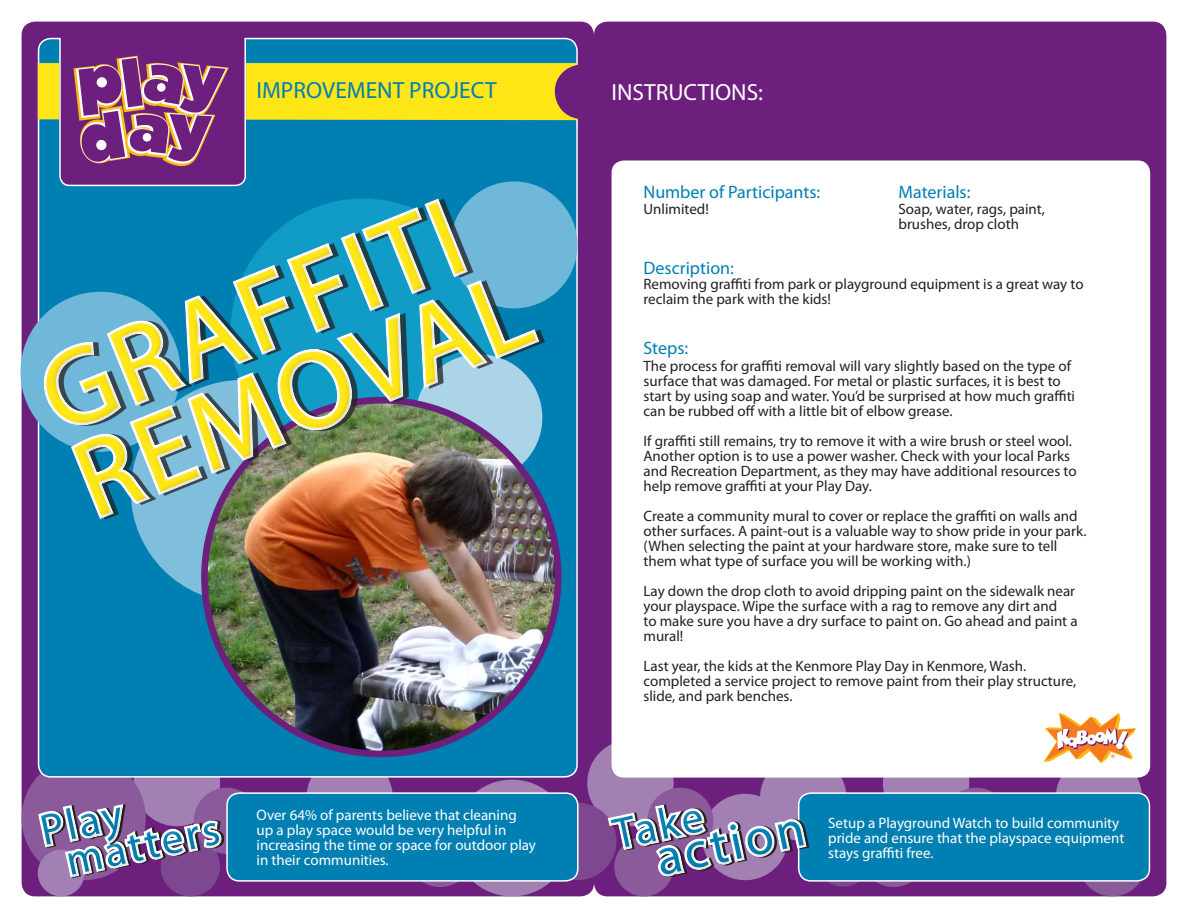
<style>
.page{position:relative;width:1188px;height:918px;background:#fff}
.page>*{position:absolute;margin:0;border:0;box-sizing:border-box;transform-origin:0 0}
.t1{font:109.5px/91.5px "Myriad Pro";color:#ffe616}
.t2{font:51.6px "Myriad Pro";color:#007fb2}
.t3{font:43.95px "Myriad Pro";color:#007fb2}
.t4{font:23.4px "Myriad Pro";color:#007fb2}
.t5{font:23.4px "Myriad Pro";color:#fff}
.t6{font:18px "Myriad Pro";color:#007fb2}
.t7{font:15px/15px "Myriad Pro";color:#231f20}
.t8{font:15px/15px "Myriad Pro";color:#fff}
</style>
<div class="page">
<div style="left:22px;top:22px;width:572px;height:874px;background:#6c1f7d;border-radius:14px"></div>
<div style="left:594px;top:22px;width:572px;height:874px;background:#6c1f7d;border-radius:14px"></div>
<div style="left:134px;top:740px;width:86px;height:86px;background:#a380b3;border-radius:50%"></div>
<div style="left:587px;top:740px;width:87px;height:86px;background:#a380b3;border-radius:50%"></div>
<div style="left:883px;top:740px;width:86px;height:86px;background:#a380b3;border-radius:50%"></div>
<div style="left:306px;top:755px;width:87px;height:86px;background:#a380b3;border-radius:50%"></div>
<div style="left:760px;top:755px;width:86px;height:86px;background:#a380b3;border-radius:50%"></div>
<div style="left:1056px;top:755px;width:86px;height:86px;background:#a380b3;border-radius:50%"></div>
<div style="left:454px;top:780px;width:116px;height:116px;background:#a380b3;border-radius:50%"></div>
<div style="left:539px;top:803px;width:77px;height:77px;background:#7e4890;border-radius:50%"></div>
<div style="left:814px;top:829px;width:58px;height:58px;background:#7e4890;border-radius:50%"></div>
<div style="left:406px;top:819px;width:68px;height:68px;background:#8a5a9a;border-radius:50%"></div>
<div style="left:860px;top:819px;width:68px;height:68px;background:#8a5a9a;border-radius:50%"></div>
<div style="left:1078px;top:829px;width:68px;height:67px;background:#8a5a9a;border-radius:50%"></div>
<div style="left:22px;top:756px;width:124px;height:124px;background:#8a5a9a;border-radius:50%"></div>
<div style="left:614px;top:837px;width:60px;height:59px;background:#8a5a9a;border-radius:50%"></div>
<div style="left:943px;top:788px;width:66px;height:66px;background:#8a5a9a;border-radius:50%"></div>
<svg style="left:37px;top:37px;width:541px;height:741px"></svg>
<div style="left:612px;top:160px;width:538px;height:618px;background:#fff;border-radius:12px"></div>
<div style="left:227px;top:793px;width:351px;height:88px;background:#007fb2;border-radius:12px"></div>
<div style="left:226px;top:792px;width:353px;height:90px;border:2px solid #fff;border-radius:12px"></div>
<div style="left:799px;top:793px;width:350px;height:88px;background:#007fb2;border-radius:12px"></div>
<div style="left:798px;top:792px;width:352px;height:90px;border:2px solid #fff;border-radius:12px"></div>
<div style="left:131px;top:380px;width:222px;height:222px;background:#7fbedc;border-radius:50%"></div>
<div style="left:450px;top:181px;width:127px;height:127px;background:#6fb8d9;border-radius:50%"></div>
<svg style="left:1044px;top:713px;width:92px;height:50px"></svg>
<svg style="left:599px;top:789px;width:216px;height:96px"></svg>
<svg style="left:29px;top:786px;width:203px;height:111px"></svg>
<img style="left:204px;top:400px;width:354px;height:354px;border-radius:177px">
<svg style="left:23px;top:174px;width:523px;height:236px"></svg>
<img style="left:30px;top:178px;width:519px;height:351px">
<svg style="left:38px;top:56px;width:540px;height:110px"></svg>
<p class="t4" style="left:256px;top:76px;width:242px">IMPROVEMENT PROJECT</p>
<h1 class="t1" style="left:28px;top:356px;width:481px;rotate:-22deg">GRAFFITI<br>REMOVAL</h1>
<p class="t5" style="left:612px;top:78px;width:153px">INSTRUCTIONS:</p>
<p class="t6" style="left:644px;top:181px;width:178px">Number of Participants:</p>
<p class="t6" style="left:898px;top:181px;width:73px">Materials:</p>
<p class="t7" style="left:644px;top:201px;width:67px">Unlimited!</p>
<p class="t7" style="left:898px;top:201px;width:148px">Soap, water, rags, paint, brushes, drop cloth</p>
<p class="t6" style="left:644px;top:257px;width:92px">Description:</p>
<p class="t7" style="left:644px;top:276px;width:442px">Removing graffiti from park or playground equipment is a great way to reclaim the park with the kids!</p>
<p class="t6" style="left:644px;top:337px;width:46px">Steps:</p>
<p class="t7" style="left:644px;top:359px;width:433px">The process for graffiti removal will vary slightly based on the type of surface that was damaged. For metal or plastic surfaces, it is best to start by using soap and water. You’d be surprised at how much graffiti can be rubbed off with a little bit of elbow grease.</p>
<p class="t7" style="left:644px;top:434px;width:435px">If graffiti still remains, try to remove it with a wire brush or steel wool.<br>Another option is to use a power washer. Check with your local Parks and Recreation Department, as they may have additional resources to help remove graffiti at your Play Day.</p>
<p class="t7" style="left:644px;top:509px;width:445px">Create a community mural to cover or replace the graffiti on walls and other surfaces. A paint-out is a valuable way to show pride in your park. (When selecting the paint at your hardware store, make sure to tell them what type of surface you will be working with.)</p>
<p class="t7" style="left:644px;top:584px;width:436px">Lay down the drop cloth to avoid dripping paint on the sidewalk near your playspace. Wipe the surface with a rag to remove any dirt and<br>to make sure you have a dry surface to paint on. Go ahead and paint a mural!</p>
<p class="t7" style="left:644px;top:659px;width:434px">Last year, the kids at the Kenmore Play Day in Kenmore, Wash. completed a service project to remove paint from their play structure, slide, and park benches.</p>
<h3 class="t3" style="left:35px;top:804px;width:84px;rotate:-12deg">Play</h3>
<h3 class="t3" style="left:61px;top:834px;width:157px;rotate:-12deg">matters</h3>
<h3 class="t3" style="left:608px;top:808px;width:92px;rotate:-12deg">Take</h3>
<p class="t8" style="left:256px;top:808px;width:281px">Over 64% of parents believe that cleaning up a play space would be very helpful in increasing the time or space for outdoor play in their communities.</p>
<p class="t8" style="left:828px;top:815px;width:298px">Setup a Playground Watch to build community pride and ensure that the playspace equipment stays graffiti free.</p>
<h2 class="t2" style="left:650px;top:827px;width:152px;rotate:-12deg">action</h2>
</div>
